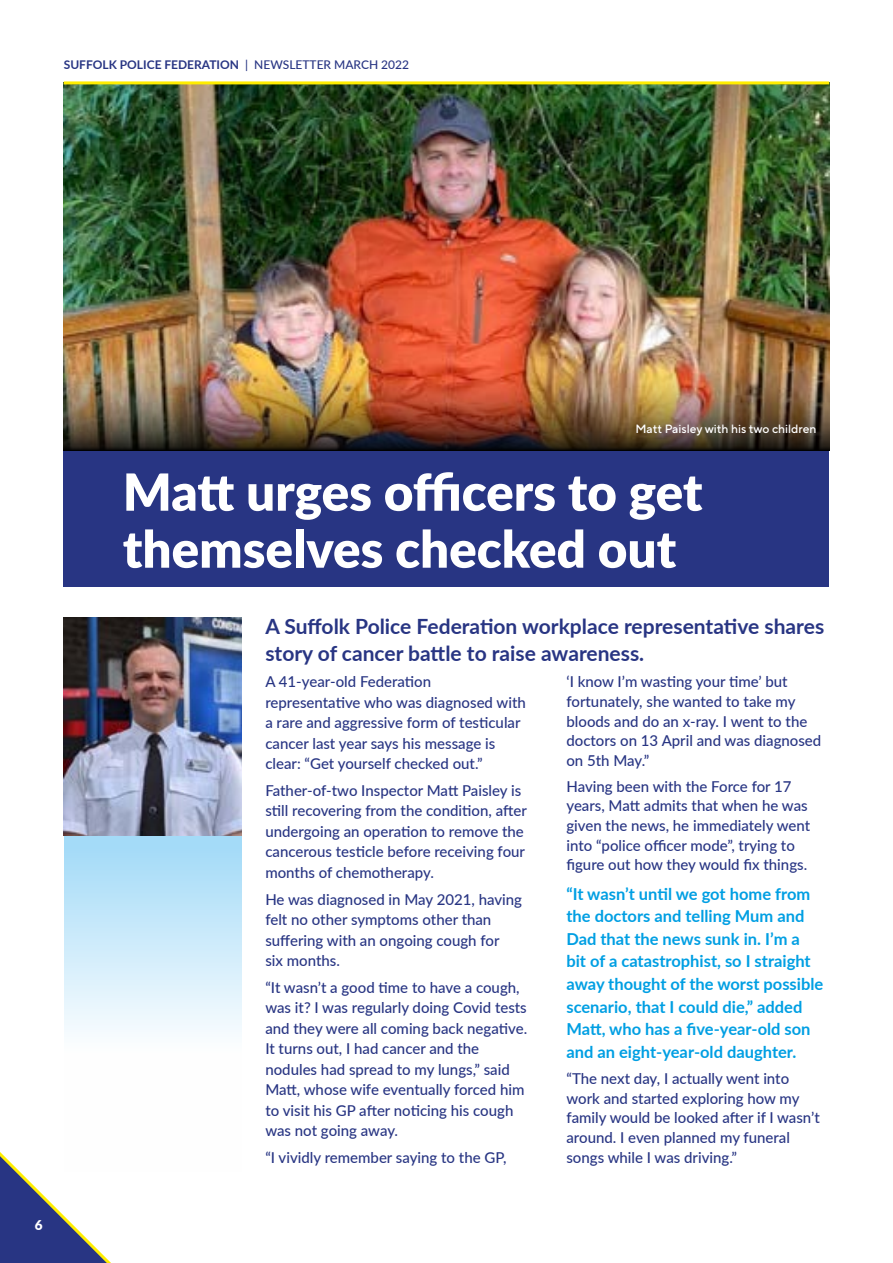
<style>
.page{position:relative;width:893px;height:1263px;background:#fff}
.page>*{position:absolute;margin:0;border:0;box-sizing:border-box;transform-origin:0 0}
.t1{font:900 51.15px/57px "Lato";color:#fff}
.t2{font:700 21px/27.2px "Lato";color:#283583}
.t3{font:700 16.5px/22.6px "Lato";color:#009fe3}
.t4{font:500 15px/20.4px "Lato";color:#283583}
.t5{font:900 13.5px "Lato";color:#fff}
.t6{font:700 12px "Lato";color:#283583}
.t7{font:500 12px "TT Norms Pro";color:#fff}
.s1{font-weight:500}
</style>
<div class="page">
<img style="left:64px;top:84px;width:765px;height:276px">
<div style="left:64px;top:450px;width:765px;height:137px;background:#283583"></div>
<svg style="left:0;top:1152px;width:111px;height:111px"></svg>
<hr style="left:64px;top:81px;width:765px;height:3px;background:#ffed00">
<svg style="left:64px;top:835px;width:178px;height:336px"></svg>
<img style="left:64px;top:617px;width:178px;height:218px">
<img style="left:64px;top:360px;width:765px;height:90px">
<p class="t6" style="left:64px;top:56px;width:347px">SUFFOLK POLICE FEDERATION <span class="s1">| NEWSLETTER MARCH 2022</span></p>
<p class="t5" style="left:35px;top:1215px;width:9px">6</p>
<p class="t7" style="left:635px;top:421px;width:182px">Matt Paisley with his two children</p>
<h1 class="t1" style="left:123px;top:461px;width:581px">Matt urges officers to get themselves checked out</h1>
<h2 class="t2" style="left:265px;top:612px;width:560px">A Suffolk Police Federation workplace representative shares story of cancer battle to raise awareness.</h2>
<p class="t4" style="left:265px;top:671px;width:262px">A 41-year-old Federation representative who was diagnosed with a rare and aggressive form of testicular cancer last year says his message is clear: “Get yourself checked out.”</p>
<p class="t4" style="left:265px;top:780px;width:263px">Father-of-two Inspector Matt Paisley is still recovering from the condition, after undergoing an operation to remove the cancerous testicle before receiving four months of chemotherapy.</p>
<p class="t4" style="left:265px;top:888px;width:258px">He was diagnosed in May 2021, having felt no other symptoms other than suffering with an ongoing cough for<br>six months.</p>
<p class="t4" style="left:265px;top:976px;width:263px">“It wasn’t a good time to have a cough, was it? I was regularly doing Covid tests and they were all coming back negative.<br>It turns out, I had cancer and the nodules had spread to my lungs,” said Matt, whose wife eventually forced him to visit his GP after noticing his cough was not going away.</p>
<p class="t4" style="left:265px;top:1147px;width:243px">“I vividly remember saying to the GP,</p>
<p class="t4" style="left:566px;top:671px;width:256px;line-height:19.6px">‘I know I’m wasting your time’ but fortunately, she wanted to take my bloods and do an x-ray. I went to the doctors on 13 April and was diagnosed on 5th May.”</p>
<p class="t4" style="left:566px;top:776px;width:245px;line-height:19.6px">Having been with the Force for 17 years, Matt admits that when he was given the news, he immediately went into “police officer mode”, trying to figure out how they would fix things.</p>
<p class="t3" style="left:566px;top:881px;width:258px">“It wasn’t until we got home from the doctors and telling Mum and<br>Dad that the news sunk in. I’m a bit of a catastrophist, so I straight away thought of the worst possible scenario, that I could die,” added<br>Matt, who has a five-year-old son and an eight-year-old daughter.</p>
<p class="t4" style="left:566px;top:1068px;width:255px;line-height:19.6px">“The next day, I actually went into work and started exploring how my family would be looked after if I wasn’t around. I even planned my funeral songs while I was driving.”</p>
</div>
